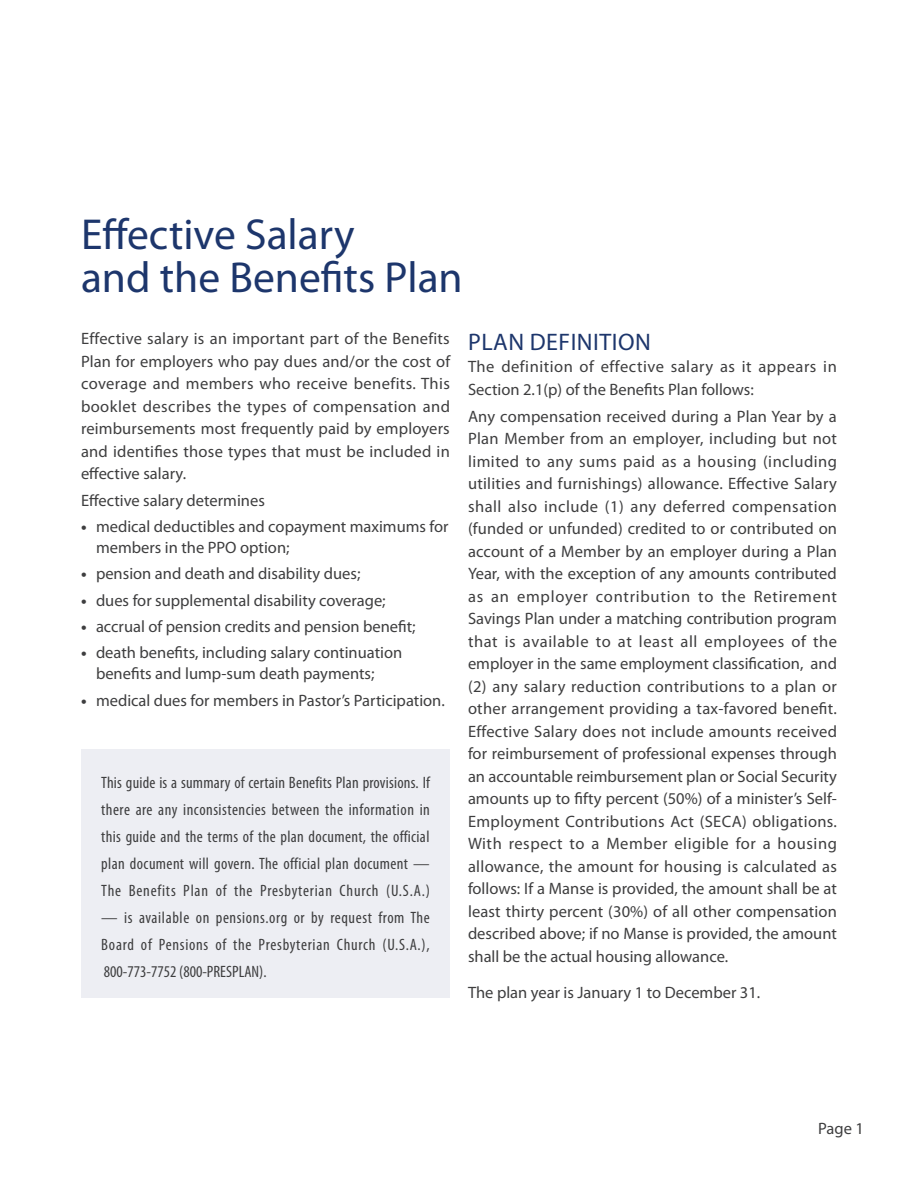
<style>
.page{position:relative;width:918px;height:1188px;background:#fff}
.page>*{position:absolute;margin:0;border:0;box-sizing:border-box;transform-origin:0 0}
.Head_29{font:43.5px/43.5px "Myriad Pro";color:#1d366c}
.Subhead_1{font:24px "Myriad Pro";letter-spacing:.02em;color:#1d366c}
.Body{font:16.5px/22.5px "Myriad Pro";color:#3e3e3f;text-align:justify}
.Box_Copy{font:condensed 16.5px/27px "Myriad Pro";letter-spacing:.045em;color:#3e3e3f;text-align:justify}
.Body-2{font:16.5px/22.5px "Myriad Pro";letter-spacing:.03em;color:#3e3e3f}
.s1{font-weight:700}
</style>
<div class="page">
<div style="left:81px;top:749px;width:369px;height:249px;background:#edeef3"></div>
<p class="Head_29" style="left:81px;top:212px;width:383px">Effective Salary<br>and the Benefits Plan</p>
<p class="Body" style="left:81px;top:327px;width:371px">Effective salary is an important part of the Benefits Plan for employers who pay dues and/or the cost of coverage and members who receive benefits. This booklet describes the types of compensation and reimbursements most frequently paid by employers and identifies those types that must be included in effective salary.</p>
<p class="Body" style="left:81px;top:489px;width:185px">Effective salary determines</p>
<p class="Body" style="left:96px;top:516px;width:354px;line-height:21px;text-indent:-15px"><span class="s1">•</span> medical deductibles and copayment maximums for members in the PPO option;</p>
<p class="Body" style="left:81px;top:562px;width:281px"><span class="s1">•</span> pension and death and disability dues;</p>
<p class="Body" style="left:81px;top:589px;width:306px"><span class="s1">•</span> dues for supplemental disability coverage;</p>
<p class="Body" style="left:81px;top:615px;width:336px"><span class="s1">•</span> accrual of pension credits and pension benefit;</p>
<p class="Body" style="left:96px;top:642px;width:308px;line-height:21px;text-indent:-15px"><span class="s1">•</span> death benefits, including salary continuation benefits and lump-sum death payments;</p>
<p class="Body" style="left:81px;top:689px;width:364px"><span class="s1">•</span> medical dues for members in Pastor’s Participation.</p>
<p class="Box_Copy" style="left:101px;top:769px;width:330px">This guide is a summary of certain Benefits Plan provisions. If there are any inconsistencies between the information in this guide and the terms of the plan document, the official plan document will govern. The official plan document — The Benefits Plan of the Presbyterian Church (U.S.A.)</p>
<p class="Box_Copy" style="left:101px;top:904px;width:330px">— is available on pensions.org or by request from The Board of Pensions of the Presbyterian Church (U.S.A.), 800-773-7752 (800-PRESPLAN).</p>
<p class="Subhead_1" style="left:468px;top:327px;width:184px">PLAN DEFINITION</p>
<p class="Body-2" style="left:468px;top:355px;width:370px">The definition of effective salary as it appears in<br>Section 2.1(p) of the Benefits Plan follows:</p>
<p class="Body" style="left:468px;top:405px;width:371px">Any compensation received during a Plan Year by a Plan Member from an employer, including but not limited to any sums paid as a housing (including utilities and furnishings) allowance. Effective Salary shall also include (1) any deferred compensation (funded or unfunded) credited to or contributed on account of a Member by an employer during a Plan Year, with the exception of any amounts contributed as an employer contribution to the Retirement Savings Plan under a matching contribution program that is available to at least all employees of the employer in the same employment classification, and (2) any salary reduction contributions to a plan or other arrangement providing a tax-favored benefit.<br>Effective Salary does not include amounts received for reimbursement of professional expenses through an accountable reimbursement plan or Social Security amounts up to fifty percent (50%) of a minister’s Self-Employment Contributions Act (SECA) obligations.<br>With respect to a Member eligible for a housing allowance, the amount for housing is calculated as follows: If a Manse is provided, the amount shall be at least thirty percent (30%) of all other compensation described above; if no Manse is provided, the amount shall be the actual housing allowance.</p>
<p class="Body" style="left:468px;top:981px;width:292px">The plan year is January 1 to December 31.</p>
<p class="Body" style="left:818px;top:1117px;width:47px">Page 1</p>
</div>
